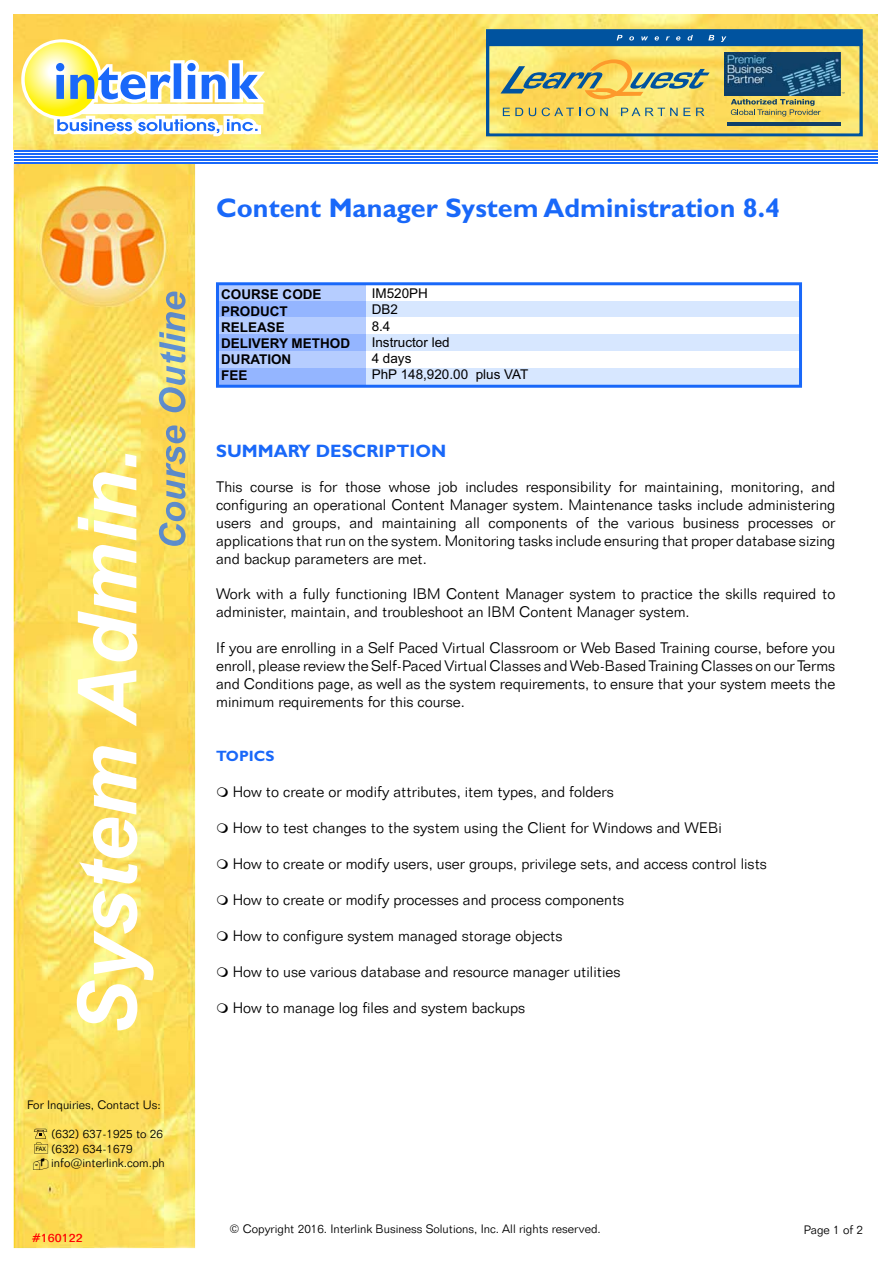
<style>
.page{position:relative;width:893px;height:1263px;background:#fff}
.page>*{position:absolute;margin:0;border:0;box-sizing:border-box;transform-origin:0 0}
.t1{font:italic 700 81.75px "Arial";color:#fff}
.t2{font:700 27px "Gill Sans";color:#1968f9}
.t3{font:700 18px "Gill Sans";color:#1968f9}
.t4{font:300 15px/18px "Folio BT";color:#000;text-align:justify}
.t5{font:700 15px "Gill Sans";color:#1968f9}
.t6{font:13.5px/16.2px "Arial";color:#010000}
.t7{font:700 13.5px/16.2px "Arial";color:#010000}
.t8{font:300 12px/14.4px "Folio BT";color:#000}
.t9{font:500 12px "Folio BT";color:#f00}
.t10{font:6px "Tahoma";color:#000}
</style>
<div class="page">
<img style="left:14px;top:163px;width:181px;height:1085px">
<img style="left:14px;top:15px;width:863px;height:135px">
<svg style="left:14px;top:151px;width:863px;height:10px;fill:#1968f9"></svg>
<hr style="left:14px;top:150px;width:863px;height:1px;background:#1968f9">
<hr style="left:14px;top:153px;width:863px;height:1px;background:#1968f9">
<hr style="left:14px;top:156px;width:863px;height:1px;background:#1968f9">
<hr style="left:14px;top:159px;width:863px;height:1px;background:#1968f9">
<hr style="left:14px;top:162px;width:863px;height:1px;background:#1968f9">
<img style="left:159px;top:292px;width:26px;height:74px">
<img style="left:159px;top:366px;width:26px;height:180px">
<svg style="left:216px;top:282px;width:586px;height:106px"></svg>
<svg style="left:486px;top:29px;width:376px;height:107px;background:#b1b474"></svg>
<img style="left:725px;top:52px;width:115px;height:44px">
<svg style="left:21px;top:39px;width:244px;height:97px"></svg>
<svg style="left:33px;top:1129px;width:32px;height:42px"></svg>
<h1 class="t1" style="left:60px;top:1036px;width:589px;rotate:-90deg">System Admin.</h1>
<p class="t8" style="left:27px;top:1098px;width:135px">For Inquiries, Contact Us:</p>
<p class="t8" style="left:51px;top:1128px;width:115px">(632) 637-1925 to 26 (632) 634-1679 info@interlink.com.ph</p>
<p class="t10" style="left:36px;top:1145px;width:11px">FAX</p>
<p class="t9" style="left:32px;top:1231px;width:53px">#160122</p>
<h2 class="t2" style="left:216px;top:199px;width:565px">Content Manager System Administration 8.4</h2>
<p class="t7" style="left:221px;top:287px;width:130px">COURSE CODE<br>PRODUCT<br>RELEASE<br>DELIVERY METHOD<br>DURATION<br>FEE</p>
<p class="t6" style="left:372px;top:285px;width:158px">IM520PH<br>DB2<br>8.4<br>Instructor led<br>4 days<br>PhP 148,920.00 plus VAT</p>
<p class="t3" style="left:216px;top:445px;width:231px">SUMMARY DESCRIPTION</p>
<p class="t4" style="left:216px;top:479px;width:620px">This course is for those whose job includes responsibility for maintaining, monitoring, and configuring an operational Content Manager system. Maintenance tasks include administering users and groups, and maintaining all components of the various business processes or applications that run on the system. Monitoring tasks include ensuring that proper database sizing and backup parameters are met.</p>
<p class="t4" style="left:216px;top:586px;width:620px">Work with a fully functioning IBM Content Manager system to practice the skills required to administer, maintain, and troubleshoot an IBM Content Manager system.</p>
<p class="t4" style="left:216px;top:640px;width:620px">If you are enrolling in a Self Paced Virtual Classroom or Web Based Training course, before you enroll, please review the Self-Paced Virtual Classes and Web-Based Training Classes on our Terms and Conditions page, as well as the system requirements, to ensure that your system meets the minimum requirements for this course.</p>
<p class="t5" style="left:216px;top:751px;width:60px">TOPICS</p>
<p class="t4" style="left:233px;top:784px;width:383px">How to create or modify attributes, item types, and folders</p>
<p class="t4" style="left:233px;top:820px;width:490px">How to test changes to the system using the Client for Windows and WEBi</p>
<p class="t4" style="left:233px;top:856px;width:536px">How to create or modify users, user groups, privilege sets, and access control lists</p>
<p class="t4" style="left:233px;top:892px;width:393px">How to create or modify processes and process components</p>
<p class="t4" style="left:233px;top:928px;width:331px">How to configure system managed storage objects</p>
<p class="t4" style="left:233px;top:964px;width:389px">How to use various database and resource manager utilities</p>
<p class="t4" style="left:233px;top:1000px;width:294px">How to manage log files and system backups</p>
<p class="t8" style="left:229px;top:1222px;width:373px">© Copyright 2016. Interlink Business Solutions, Inc. All rights reserved.</p>
<p class="t8" style="left:803px;top:1224px;width:61px">Page 1 of 2</p>
</div>
